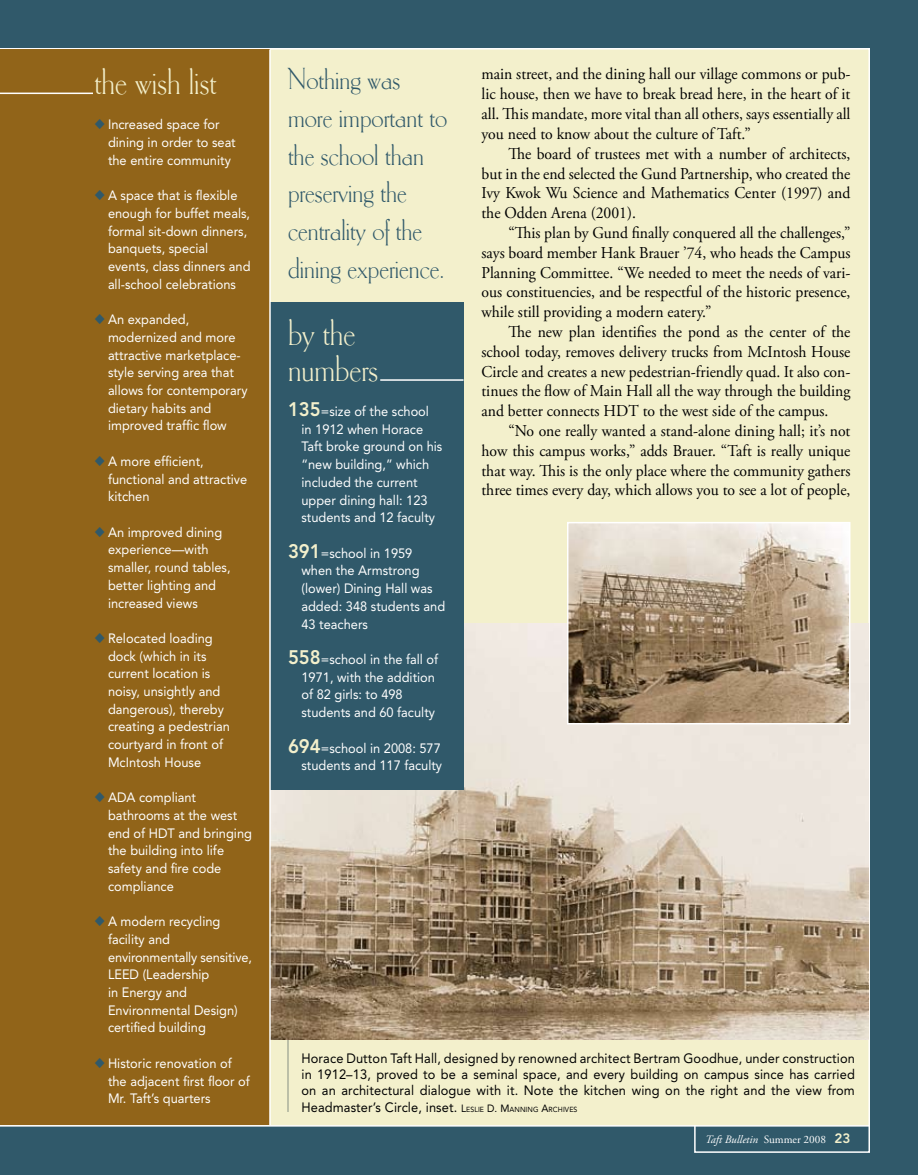
<style>
.page{position:relative;width:918px;height:1175px;background:#fff}
.page>*{position:absolute;margin:0;border:0;box-sizing:border-box;transform-origin:0 0}
.t1{font:39px/36px "Carlton Let Plain";color:#f3f0cc;scale:.95 1}
.t2{font:31.5px/37.8px "Carlton Let Plain";color:#30596a;scale:.95 1}
.t3{font:16.5px/19.8px "Adobe Garamond Pro";color:#000;text-align:justify;scale:.95 1}
.t4{font:13.5px/17.7px "Avenir";color:#fff;scale:.95 1}
.t5{font:13.5px/16.2px "Avenir";letter-spacing:.01em;color:#000;text-align:justify;scale:.95 1}
.t6{font:italic 11.25px "Adobe Garamond Pro";color:#fff}
.s1{font-family:"Mathematical Pi Six";color:#30596a}
.s2{font-weight:800;font-size:19.5px;color:#f3f0cc}
.s3{font-size:10.5px}
.s4{font-size:7.35px}
.s5{font-style:normal}
.s6{font-family:"Avenir";font-weight:800;font-style:normal;font-size:13.5px;color:#f3f0cc}
</style>
<div class="page">
<div style="left:0;top:0;width:918px;height:1174px;background:#30596a"></div>
<svg style="left:694px;top:1127px;width:176px;height:26px"></svg>
<div style="left:0;top:48px;width:870px;height:1079px;background:#f3f0cc"></div>
<img style="left:271px;top:623px;width:597px;height:417px">
<img style="left:570px;top:525px;width:277px;height:196px">
<div style="left:567px;top:522px;width:283px;height:202px;border:2px solid #fff"></div>
<div style="left:0;top:49px;width:270px;height:1076px;background:#916419"></div>
<hr style="left:0;top:93px;width:93px;height:1px;background:#fff">
<div style="left:270px;top:302px;width:194px;height:487px;background:#30596a"></div>
<hr style="left:380px;top:379px;width:84px;height:2px;background:#fff">
<hr style="left:269px;top:49px;width:2px;height:1076px;background:#fff">
<hr style="left:287px;top:1040px;width:2px;height:72px;background:#b3bcc3">
<h1 class="t1" style="left:94px;top:64px;width:130px">the wish list</h1>
<p class="t4" style="left:108px;top:116px;width:136px;text-indent:-14px"><span class="s1">R</span> Increased space for dining in order to seat the entire community</p>
<p class="t4" style="left:108px;top:187px;width:152px;text-indent:-14px"><span class="s1">R</span> A space that is flexible enough for buffet meals, formal sit-down dinners, banquets, special events, class dinners and all-school celebrations</p>
<p class="t4" style="left:108px;top:311px;width:148px;text-indent:-14px"><span class="s1">R</span> An expanded, modernized and more attractive marketplace&shy;style serving area that allows for contemporary dietary habits and improved traffic flow</p>
<p class="t4" style="left:108px;top:452px;width:148px;text-indent:-14px"><span class="s1">R</span> A more efficient, functional and attractive kitchen</p>
<p class="t4" style="left:108px;top:523px;width:131px;text-indent:-14px"><span class="s1">R</span> An improved dining experience—with smaller, round tables, better lighting and increased views</p>
<p class="t4" style="left:108px;top:629px;width:130px;text-indent:-14px"><span class="s1">R</span> Relocated loading dock (which in its current location is noisy, unsightly and dangerous), thereby creating a pedestrian courtyard in front of<br>McIntosh House</p>
<p class="t4" style="left:108px;top:788px;width:153px;text-indent:-14px"><span class="s1">R</span> ADA compliant bathrooms at the west end of HDT and bringing the building into life safety and fire code compliance</p>
<p class="t4" style="left:108px;top:912px;width:153px;text-indent:-14px"><span class="s1">R</span> A modern recycling facility and environmentally sensitive,<br>LEED (Leadership<br>in Energy and<br>Environmental Design) certified building</p>
<p class="t4" style="left:108px;top:1054px;width:151px;text-indent:-14px"><span class="s1">R</span> Historic renovation of the adjacent first floor of<br>Mr. Taft’s quarters</p>
<h2 class="t2" style="left:288px;top:60px;width:169px">Nothing was more important to the school than preserving the centrality of the dining experience.</h2>
<h1 class="t1" style="left:288px;top:315px;width:97px">by the numbers</h1>
<p class="t4" style="left:301px;top:402px;width:150px;text-indent:-13px"><span class="s2">135</span>=size of the school in 1912 when Horace<br>Taft broke ground on his “new building,” which included the current upper dining hall: 123 students and 12 faculty</p>
<p class="t4" style="left:301px;top:544px;width:153px;text-indent:-13px"><span class="s2">391</span>=school in 1959 when the Armstrong (lower) Dining Hall was added: 348 students and<br>43 teachers</p>
<p class="t4" style="left:301px;top:650px;width:145px;text-indent:-13px"><span class="s2">558</span>=school in the fall of<br>1971, with the addition of 82 girls: to 498 students and 60 faculty</p>
<p class="t4" style="left:288px;top:739px;width:164px;text-align:right"><span class="s2">694</span>=school in 2008: 577 students and 117 faculty</p>
<p class="t3" style="left:482px;top:65px;width:390px">main street, and the dining hall our village commons or pub&shy;lic house, then we have to break bread here, in the heart of it all. This mandate, more vital than all others, says essentially all you need to know about the culture of Taft.”</p>
<p class="t3" style="left:482px;top:144px;width:390px;text-indent:27px">The board of trustees met with a number of architects, but in the end selected the Gund Partnership, who created the Ivy Kwok Wu Science and Mathematics Center (1997) and the Odden Arena (2001).</p>
<p class="t3" style="left:482px;top:223px;width:390px;text-indent:27px">“This plan by Gund finally conquered all the challenges,” says board member Hank Brauer ’74, who heads the Campus Planning Committee. “We needed to meet the needs of vari&shy;ous constituencies, and be respectful of the historic presence, while still providing a modern eatery.”</p>
<p class="t3" style="left:482px;top:322px;width:390px;text-indent:27px">The new plan identifies the pond as the center of the school today, removes delivery trucks from McIntosh House Circle and creates a new pedestrian-friendly quad. It also con&shy;tinues the flow of Main Hall all the way through the building and better connects HDT to the west side of the campus.</p>
<p class="t3" style="left:482px;top:421px;width:390px;text-indent:27px">“No one really wanted a stand-alone dining hall; it’s not how this campus works,” adds Brauer. “Taft is really unique that way. This is the only place where the community gathers three times every day, which allows you to see a lot of people,</p>
<p class="t5" style="left:302px;top:1050px;width:584px">Horace Dutton Taft Hall, designed by renowned architect Bertram Goodhue, under construction in 1912–13, proved to be a seminal space, and every building on campus since has carried on an architectural dialogue with it. Note the kitchen wing on the right and the view from Headmaster’s Circle, inset. <span class="s3">L</span><span class="s4">ESLIE</span> <span class="s3">D. M</span> <span class="s4">ANNING</span> <span class="s3">A</span><span class="s4">RCHIVES</span></p>
<p class="t6" style="left:705px;top:1133px;width:147px">Taft Bulletin <span class="s5">Summer 2008</span> <span class="s6">23</span></p>
</div>
